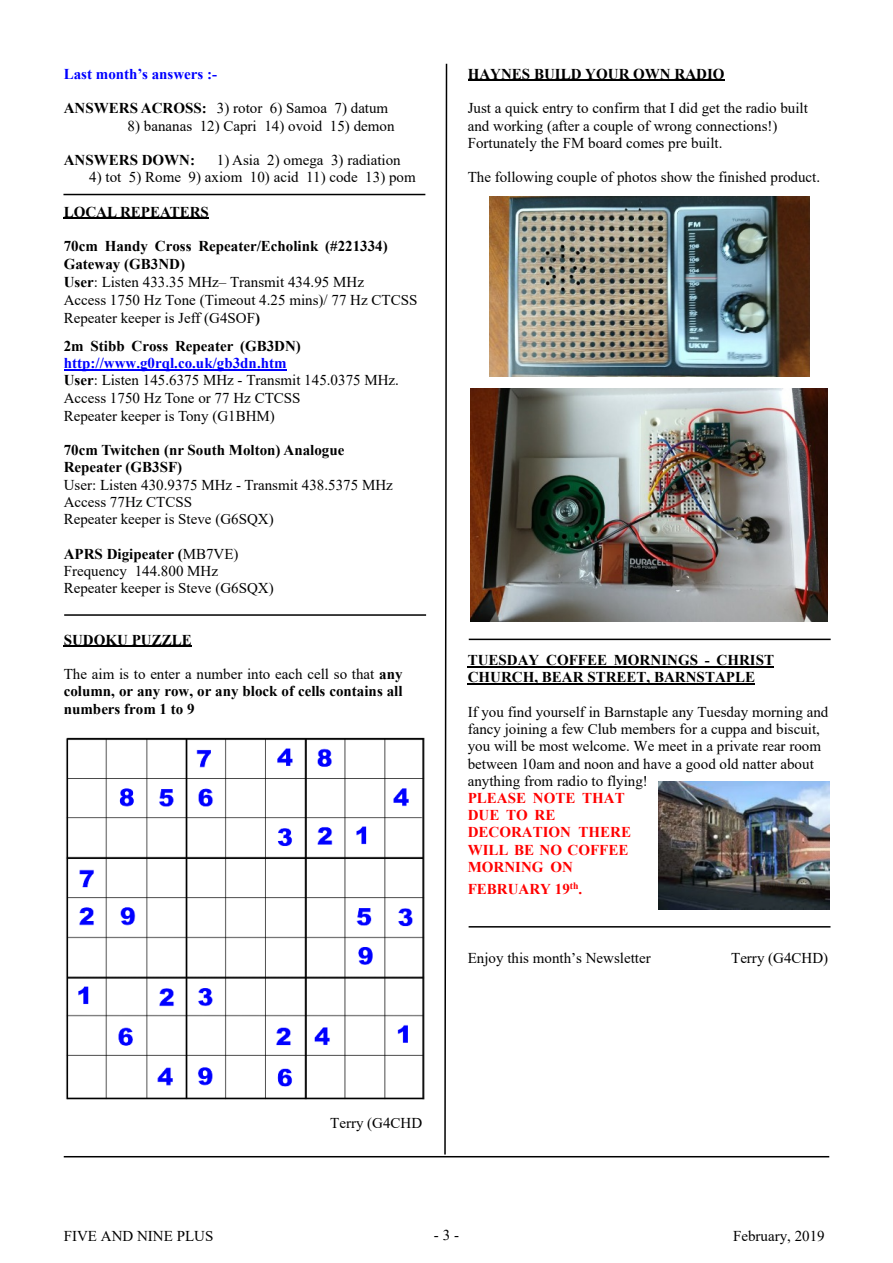
<style>
.page{position:relative;width:893px;height:1263px;background:#fff}
.page>*{position:absolute;margin:0;border:0;box-sizing:border-box;transform-origin:0 0}
.t1{font:15px/17.2px "Times New Roman";color:#000}
.t2{font:700 15px/17.2px "Times New Roman";color:#000}
.t3{font:700 15px/17.2px "Times New Roman";color:#f00}
.t4{font:700 15px "Times New Roman";color:#00f}
.s1{font-weight:700}
.s2{font-weight:700;color:#00f}
.s3{font-weight:400}
</style>
<div class="page">
<hr style="left:64px;top:218px;width:145px;height:1px;background:#000">
<hr style="left:64px;top:369px;width:223px;height:1px;background:#00f">
<hr style="left:64px;top:646px;width:128px;height:1px;background:#000">
<hr style="left:468px;top:80px;width:257px;height:1px;background:#000">
<hr style="left:468px;top:666px;width:306px;height:1px;background:#000">
<hr style="left:468px;top:683px;width:287px;height:2px;background:#000">
<svg style="left:444px;top:63px;width:4px;height:1092px"></svg>
<hr style="left:64px;top:1156px;width:765px;height:1px;background:#000">
<hr style="left:64px;top:614px;width:362px;height:2px;background:#000">
<hr style="left:63px;top:194px;width:362px;height:1px;background:#000">
<img style="left:65px;top:737px;width:360px;height:363px">
<img style="left:471px;top:389px;width:357px;height:233px">
<img style="left:490px;top:197px;width:319px;height:180px">
<hr style="left:469px;top:639px;width:362px;height:1px;background:#000">
<img style="left:658px;top:781px;width:172px;height:128px">
<hr style="left:469px;top:926px;width:361px;height:1px;background:#000">
<p class="t4" style="left:64px;top:69px;width:155px">Last month’s answers :-</p>
<p class="t1" style="left:64px;top:101px;width:326px"><span class="s1">ANSWERS ACROSS:</span> 3) rotor 6) Samoa 7) datum</p>
<p class="t1" style="left:128px;top:118px;width:268px">8) bananas 12) Capri 14) ovoid 15) demon</p>
<p class="t2" style="left:64px;top:153px;width:133px">ANSWERS DOWN:</p>
<p class="t1" style="left:217px;top:153px;width:185px">1) Asia 2) omega 3) radiation</p>
<p class="t1" style="left:89px;top:170px;width:328px">4) tot 5) Rome 9) axiom 10) acid 11) code 13) pom</p>
<p class="t2" style="left:64px;top:205px;width:147px">LOCAL REPEATERS</p>
<p class="t1" style="left:64px;top:239px;width:355px;line-height:18px"><span class="s1">70cm Handy Cross Repeater/Echolink (#221334)<br>Gateway (GB3ND)<br>User</span>: Listen 433.35 MHz– Transmit 434.95 MHz<br>Access 1750 Hz Tone (Timeout 4.25 mins)/ 77 Hz CTCSS Repeater keeper is Jeff (G4SOF<span class="s1">)</span></p>
<p class="t2" style="left:64px;top:339px;width:239px">2m Stibb Cross Repeater (GB3DN)</p>
<p class="t1" style="left:64px;top:356px;width:337px"><span class="s2">http://www.g0rql.co.uk/gb3dn.htm<br></span><span class="s1">User</span>: Listen 145.6375 MHz - Transmit 145.0375 MHz.<br>Access 1750 Hz Tone or 77 Hz CTCSS<br>Repeater keeper is Tony (G1BHM)</p>
<p class="t2" style="left:64px;top:443px;width:282px">70cm Twitchen (nr South Molton) Analogue<br>Repeater (GB3SF)</p>
<p class="t1" style="left:64px;top:477px;width:331px">User: Listen 430.9375 MHz - Transmit 438.5375 MHz<br>Access 77Hz CTCSS<br>Repeater keeper is Steve (G6SQX)</p>
<p class="t1" style="left:64px;top:546px;width:211px"><span class="s1">APRS Digipeater (</span>MB7VE)<br>Frequency 144.800 MHz<br>Repeater keeper is Steve (G6SQX)</p>
<p class="t2" style="left:64px;top:633px;width:130px">SUDOKU PUZZLE</p>
<p class="t2" style="left:64px;top:667px;width:340px;text-align:justify"><span class="s3">The aim is to enter a number into each cell so that</span> any column, or any row, or any block of cells contains all numbers from 1 to 9</p>
<p class="t2" style="left:468px;top:67px;width:258px">HAYNES BUILD YOUR OWN RADIO</p>
<p class="t1" style="left:468px;top:101px;width:342px">Just a quick entry to confirm that I did get the radio built and working (after a couple of wrong connections!)<br>Fortunately the FM board comes pre built.</p>
<p class="t1" style="left:468px;top:170px;width:354px">The following couple of photos show the finished product.</p>
<p class="t2" style="left:468px;top:653px;width:308px">TUESDAY COFFEE MORNINGS - CHRIST<br>CHURCH, BEAR STREET, BARNSTAPLE</p>
<p class="t1" style="left:468px;top:704px;width:362px">If you find yourself in Barnstaple any Tuesday morning and fancy joining a few Club members for a cuppa and biscuit, you will be most welcome. We meet in a private rear room between 10am and noon and have a good old natter about anything from radio to flying!</p>
<p class="t3" style="left:468px;top:791px;width:165px">PLEASE NOTE THAT<br>DUE TO RE<br>DECORATION THERE<br>WILL BE NO COFFEE<br>MORNING ON</p>
<p class="t3" style="left:468px;top:881px;width:116px">FEBRUARY 19<sup>th</sup>.</p>
<p class="t1" style="left:468px;top:950px;width:184px">Enjoy this month’s Newsletter</p>
<p class="t1" style="left:731px;top:950px;width:99px">Terry (G4CHD)</p>
<p class="t1" style="left:330px;top:1115px;width:94px">Terry (G4CHD</p>
<p class="t1" style="left:434px;top:1228px;width:27px">- 3 -</p>
<p class="t1" style="left:64px;top:1229px;width:151px">FIVE AND NINE PLUS</p>
<p class="t1" style="left:733px;top:1229px;width:93px">February, 2019</p>
</div>
